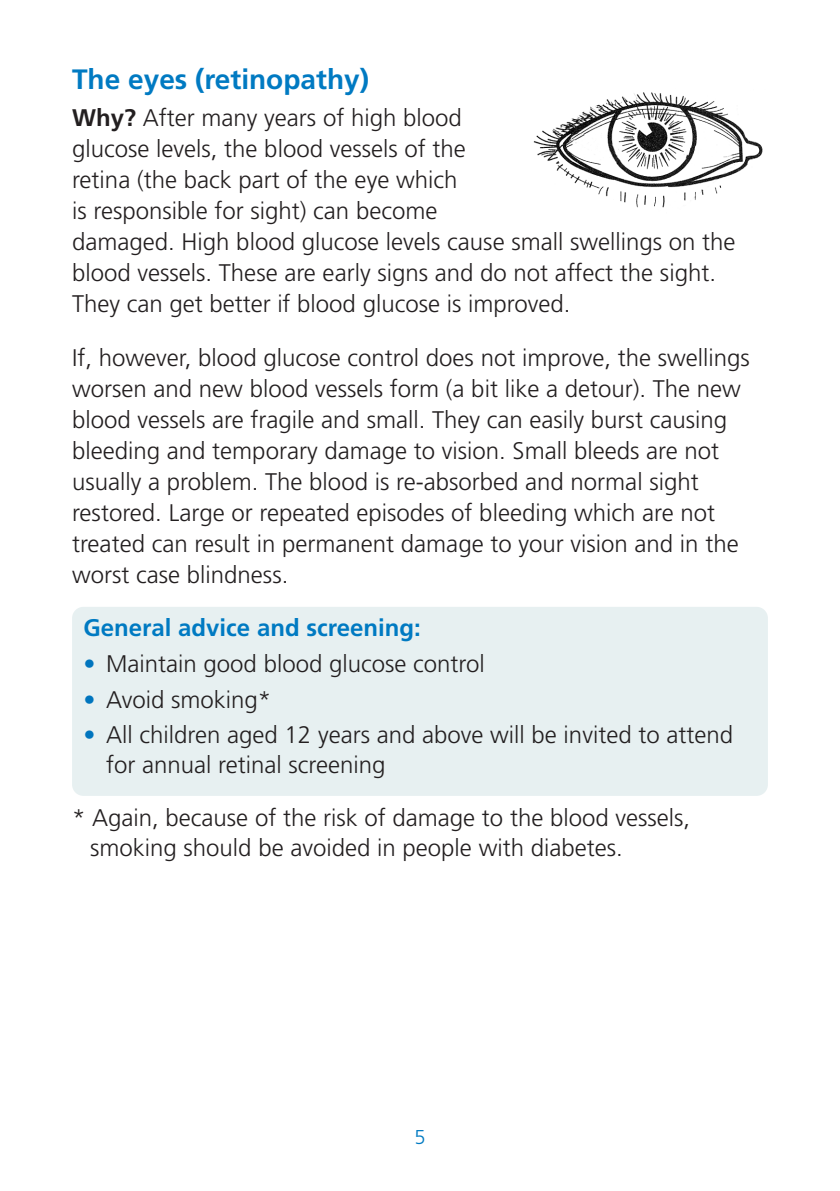
<style>
.page{position:relative;width:840px;height:1191px;background:#fff}
.page>*{position:absolute;margin:0;border:0;box-sizing:border-box;transform-origin:0 0}
.Para{font:700 28px "Frutiger LT Pro";color:#007ac2}
.Para-2{font:300 24px/31px "Frutiger LT Pro";color:#231f20}
.Para-3{font:700 24px "Frutiger LT Pro";color:#007ac2}
.t1{font:300 20px "Frutiger LT Pro";color:#007ac2}
.s1{font-weight:700}
.s2{color:#0075be}
</style>
<div class="page">
<div style="left:72px;top:607px;width:695px;height:189px;background:#e7f0f1;border-radius:11px"></div>
<img style="left:533px;top:92px;width:230px;height:116px">
<p class="Para" style="left:72px;top:63px;width:298px">The eyes (retinopathy)</p>
<p class="Para-2" style="left:72px;top:102px;width:664px"><span class="s1">Why?</span> After many years of high blood<br>glucose levels, the blood vessels of the<br>retina (the back part of the eye which<br>is responsible for sight) can become<br>damaged. High blood glucose levels cause small swellings on the blood vessels. These are early signs and do not affect the sight.<br>They can get better if blood glucose is improved.</p>
<p class="Para-2" style="left:72px;top:342px;width:679px">If, however, blood glucose control does not improve, the swellings worsen and new blood vessels form (a bit like a detour). The new blood vessels are fragile and small. They can easily burst causing bleeding and temporary damage to vision. Small bleeds are not usually a problem. The blood is re-absorbed and normal sight restored. Large or repeated episodes of bleeding which are not treated can result in permanent damage to your vision and in the worst case blindness.</p>
<p class="Para-3" style="left:83px;top:613px;width:338px">General advice and screening:</p>
<p class="Para-2" style="left:83px;top:648px;width:403px"><span class="s2">•</span> Maintain good blood glucose control</p>
<p class="Para-2" style="left:83px;top:684px;width:189px"><span class="s2">•</span> Avoid smoking*</p>
<p class="Para-2" style="left:106px;top:720px;width:628px;line-height:30px;text-indent:-23px"><span class="s2">•</span> All children aged 12 years and above will be invited to attend for annual retinal screening</p>
<p class="Para-2" style="left:90px;top:803px;width:601px;line-height:30px;text-indent:-18px">* Again, because of the risk of damage to the blood vessels, smoking should be avoided in people with diabetes.</p>
<p class="t1" style="left:414px;top:1125px;width:13px">5</p>
</div>
